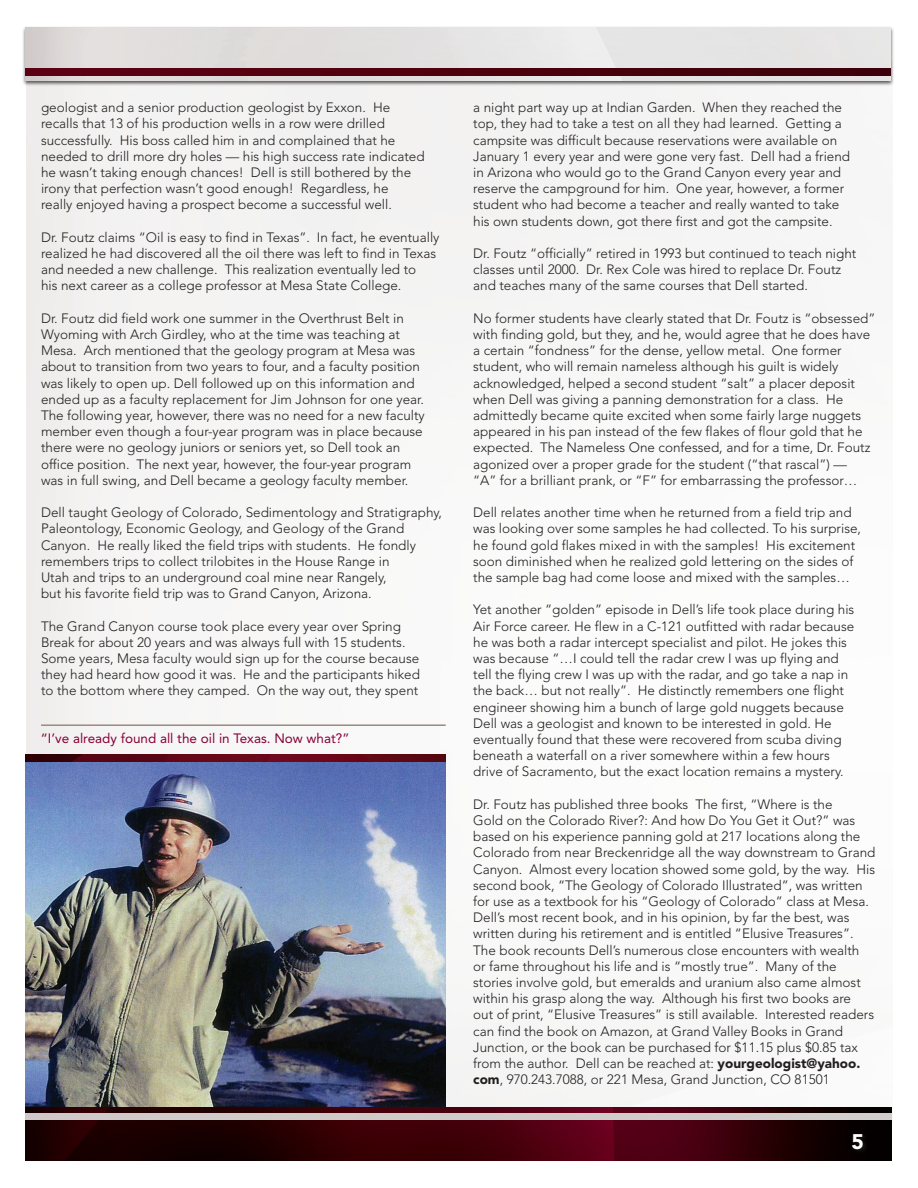
<style>
.page{position:relative;width:918px;height:1188px;background:#fff}
.page>*{position:absolute;margin:0;border:0;box-sizing:border-box;transform-origin:0 0}
.t1{font:900 21px "Avenir";color:#fff}
.t2{font:300 13.5px/16.2px "Avenir";color:#231f20}
.t3{font:13.5px "Avenir";color:#860037}
.s1{font-weight:900}
</style>
<div class="page">
<div style="left:26px;top:87px;width:743px;height:1020px;background:#f6f6f6"></div>
<img style="left:26px;top:761px;width:420px;height:346px">
<img style="left:26px;top:755px;width:420px;height:6px">
<div style="left:22px;top:26px;width:873px;height:61px;background:#231f20;opacity:.75"></div>
<img style="left:26px;top:27px;width:865px;height:54px">
<img style="left:26px;top:1107px;width:866px;height:54px">
<div style="left:26px;top:1113px;width:866px;height:7px;background:#cfcbca"></div>
<img style="left:26px;top:69px;width:864px;height:6px">
<div style="left:851px;top:1132px;width:17px;height:22px;background:#0d0707"></div>
<hr style="left:41px;top:724px;width:405px;height:2px;background:#998b7d">
<p class="t2" style="left:41px;top:99px;width:385px">geologist and a senior production geologist by Exxon. He recalls that 13 of his production wells in a row were drilled successfully. His boss called him in and complained that he needed to drill more dry holes — his high success rate indicated he wasn’t taking enough chances! Dell is still bothered by the irony that perfection wasn’t good enough! Regardless, he<br>really enjoyed having a prospect become a successful well.</p>
<p class="t2" style="left:41px;top:229px;width:400px">Dr. Foutz claims “Oil is easy to find in Texas”. In fact, he eventually realized he had discovered all the oil there was left to find in Texas and needed a new challenge. This realization eventually led to<br>his next career as a college professor at Mesa State College.</p>
<p class="t2" style="left:41px;top:310px;width:385px">Dr. Foutz did field work one summer in the Overthrust Belt in Wyoming with Arch Girdley, who at the time was teaching at Mesa. Arch mentioned that the geology program at Mesa was about to transition from two years to four, and a faculty position was likely to open up. Dell followed up on this information and ended up as a faculty replacement for Jim Johnson for one year.<br>The following year, however, there was no need for a new faculty member even though a four-year program was in place because there were no geology juniors or seniors yet, so Dell took an office position. The next year, however, the four-year program was in full swing, and Dell became a geology faculty member.</p>
<p class="t2" style="left:41px;top:504px;width:402px">Dell taught Geology of Colorado, Sedimentology and Stratigraphy, Paleontology, Economic Geology, and Geology of the Grand Canyon. He really liked the field trips with students. He fondly remembers trips to collect trilobites in the House Range in<br>Utah and trips to an underground coal mine near Rangely,<br>but his favorite field trip was to Grand Canyon, Arizona.</p>
<p class="t2" style="left:41px;top:618px;width:380px">The Grand Canyon course took place every year over Spring Break for about 20 years and was always full with 15 students.<br>Some years, Mesa faculty would sign up for the course because they had heard how good it was. He and the participants hiked to the bottom where they camped. On the way out, they spent</p>
<p class="t3" style="left:41px;top:730px;width:310px">“I’ve already found all the oil in Texas. Now what?”</p>
<p class="t2" style="left:473px;top:99px;width:379px">a night part way up at Indian Garden. When they reached the top, they had to take a test on all they had learned. Getting a campsite was difficult because reservations were available on January 1 every year and were gone very fast. Dell had a friend in Arizona who would go to the Grand Canyon every year and reserve the campground for him. One year, however, a former student who had become a teacher and really wanted to take his own students down, got there first and got the campsite.</p>
<p class="t2" style="left:473px;top:245px;width:385px">Dr. Foutz “officially” retired in 1993 but continued to teach night classes until 2000. Dr. Rex Cole was hired to replace Dr. Foutz and teaches many of the same courses that Dell started.</p>
<p class="t2" style="left:473px;top:310px;width:404px">No former students have clearly stated that Dr. Foutz is “obsessed” with finding gold, but they, and he, would agree that he does have a certain “fondness” for the dense, yellow metal. One former student, who will remain nameless although his guilt is widely acknowledged, helped a second student “salt” a placer deposit when Dell was giving a panning demonstration for a class. He admittedly became quite excited when some fairly large nuggets appeared in his pan instead of the few flakes of flour gold that he expected. The Nameless One confessed, and for a time, Dr. Foutz agonized over a proper grade for the student (“that rascal”) —<br>“A” for a brilliant prank, or “F” for embarrassing the professor…</p>
<p class="t2" style="left:473px;top:504px;width:389px">Dell relates another time when he returned from a field trip and was looking over some samples he had collected. To his surprise, he found gold flakes mixed in with the samples! His excitement soon diminished when he realized gold lettering on the sides of the sample bag had come loose and mixed with the samples…</p>
<p class="t2" style="left:473px;top:602px;width:383px">Yet another “golden” episode in Dell’s life took place during his Air Force career. He flew in a C-121 outfitted with radar because he was both a radar intercept specialist and pilot. He jokes this was because “…I could tell the radar crew I was up flying and tell the flying crew I was up with the radar, and go take a nap in the back… but not really”. He distinctly remembers one flight engineer showing him a bunch of large gold nuggets because Dell was a geologist and known to be interested in gold. He eventually found that these were recovered from scuba diving beneath a waterfall on a river somewhere within a few hours drive of Sacramento, but the exact location remains a mystery.</p>
<p class="t2" style="left:473px;top:796px;width:404px">Dr. Foutz has published three books The first, “Where is the<br>Gold on the Colorado River?: And how Do You Get it Out?” was based on his experience panning gold at 217 locations along the Colorado from near Breckenridge all the way downstream to Grand Canyon. Almost every location showed some gold, by the way. His second book, “The Geology of Colorado Illustrated”, was written for use as a textbook for his “Geology of Colorado” class at Mesa.<br>Dell’s most recent book, and in his opinion, by far the best, was written during his retirement and is entitled “Elusive Treasures”.<br>The book recounts Dell’s numerous close encounters with wealth<br>or fame throughout his life and is “mostly true”. Many of the stories involve gold, but emeralds and uranium also came almost within his grasp along the way. Although his first two books are<br>out of print, “Elusive Treasures” is still available. Interested readers can find the book on Amazon, at Grand Valley Books in Grand Junction, or the book can be purchased for $11.15 plus $0.85 tax from the author. Dell can be reached at: <span class="s1">yourgeologist@yahoo. com</span>, 970.243.7088, or 221 Mesa, Grand Junction, CO 81501</p>
<h1 class="t1" style="left:852px;top:1129px;width:14px">5</h1>
</div>
